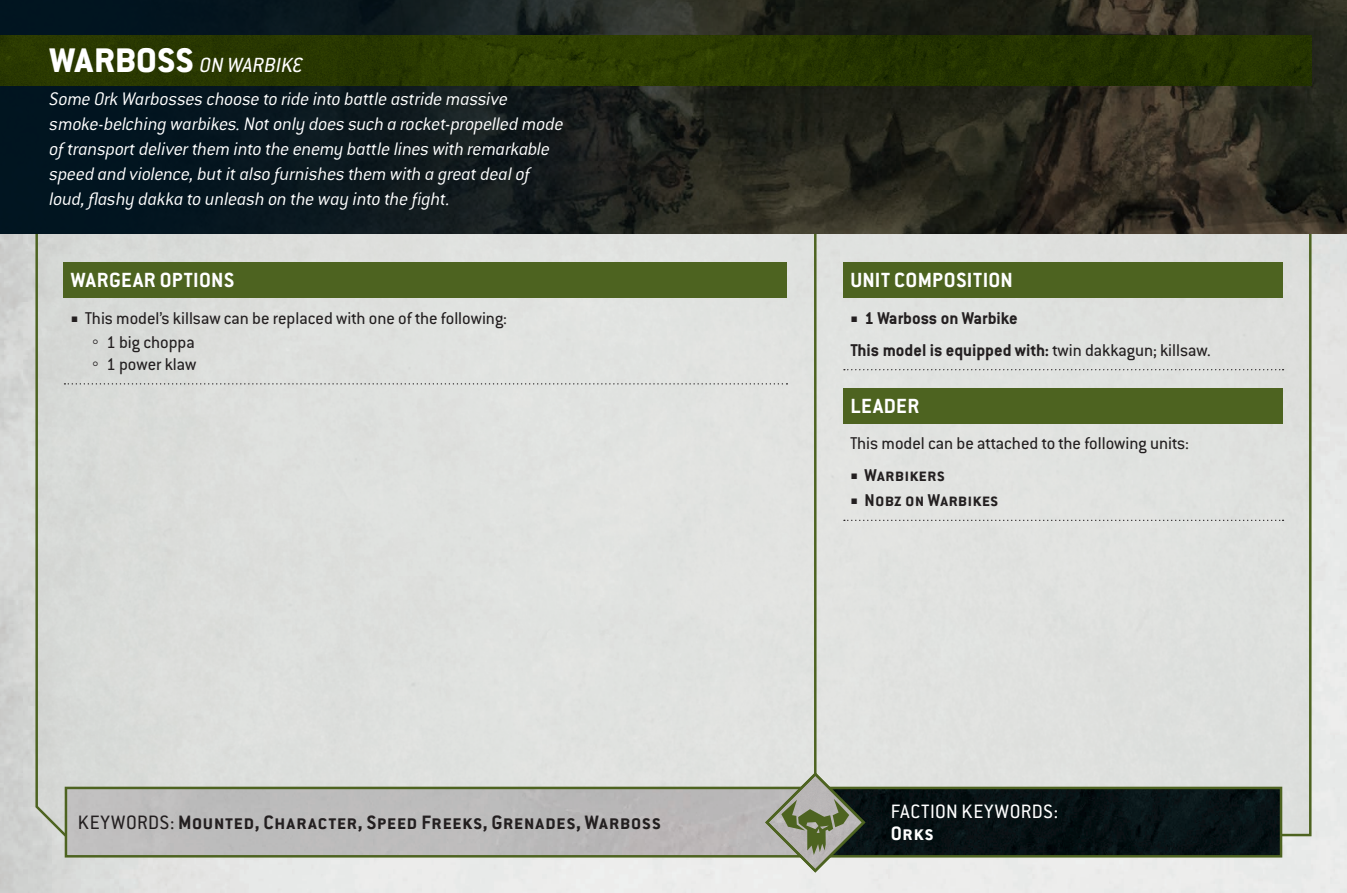
<style>
.page{position:relative;width:1347px;height:893px;background:#fff}
.page>*{position:absolute;margin:0;border:0;box-sizing:border-box;transform-origin:0 0}
.t1{font:700 22.5px "Conduit ITC Std";letter-spacing:.015em;color:#fff}
.t2{font:italic 22.5px "Conduit ITC Std";letter-spacing:.005em;color:#fff}
.t3{font:700 21.25px "Conduit ITC Std";letter-spacing:.01em;color:#231f20}
.t4{font:21.25px "Conduit ITC Std";letter-spacing:.025em;color:#fff}
.t5{font:700 21.25px "Conduit ITC Std";color:#fff}
.t6{font:italic 300 20px/25px "Conduit ITC Std";letter-spacing:-.015em;color:#fff}
.t7{font:18.75px/24.8px "Conduit ITC Std";color:#231f20}
.t8{font:700 18.75px/32px "Conduit ITC Std";color:#231f20}
.s1{font-weight:800;font-style:normal;font-size:37.5px}
.s2{font-family:"Minion Pro"}
.s3{font-family:"Arial"}
.s4{font-weight:400}
.s5{font-family:"Minion Pro";font-weight:400}
</style>
<div class="page">
<div style="left:34px;top:234px;width:1278px;height:603px;background:#dfe1df"></div>
<img style="left:0;top:0;width:1346px;height:234px">
<img style="left:68px;top:790px;width:1211px;height:64px">
<div style="left:65px;top:787px;width:1217px;height:70px;border:2px solid #4d6320"></div>
<img style="left:0;top:35px;width:1311px;height:50px">
<div style="left:64px;top:262px;width:723px;height:36px;background:#4d6320"></div>
<svg style="left:64px;top:383px;width:723px;height:1px"></svg>
<div style="left:843px;top:262px;width:440px;height:36px;background:#4d6320"></div>
<svg style="left:844px;top:369px;width:439px;height:1px"></svg>
<div style="left:843px;top:388px;width:440px;height:35px;background:#4d6320"></div>
<svg style="left:844px;top:520px;width:439px;height:1px"></svg>
<hr style="left:814px;top:234px;width:2px;height:542px;background:#4d6320">
<svg style="left:763px;top:770px;width:104px;height:104px;background:#9ba091"></svg>
<p class="t2" style="left:50px;top:51px;width:255px"><span class="s1">WARBOSS</span> ON WARBIKE</p>
<p class="t6" style="left:50px;top:86px;width:516px">Some Ork Warbosses choose to ride into battle astride massive smoke-belching warbikes. Not only does such a rocket-propelled mode of transport deliver them into the enemy battle lines with remarkable speed and violence, but it also furnishes them with a great deal of loud, flashy dakka to unleash on the way into the fight.</p>
<p class="t1" style="left:71px;top:266px;width:165px">WARGEAR OPTIONS</p>
<p class="t7" style="left:92px;top:305px;width:416px;text-indent:-21px"><span class="s2">■</span> This model’s killsaw can be replaced with one of the following: <span class="s3">◦</span> 1 big choppa</p>
<p class="t7" style="left:92px;top:351px;width:106px"><span class="s3">◦</span> 1 power klaw</p>
<p class="t3" style="left:78px;top:809px;width:584px"><span class="s4">KEYWORDS:</span> Mounted, Character, Speed Freeks, Grenades, Warboss</p>
<p class="t1" style="left:850px;top:266px;width:164px">UNIT COMPOSITION</p>
<p class="t8" style="left:850px;top:301px;width:362px"><span class="s5">■</span> 1 Warboss on Warbike<br>This model is equipped with: <span class="s4">twin dakkagun; killsaw.</span></p>
<p class="t1" style="left:850px;top:392px;width:70px">LEADER</p>
<p class="t7" style="left:850px;top:431px;width:340px">This model can be attached to the following units:</p>
<p class="t8" style="left:850px;top:459px;width:96px"><span class="s5">■</span> Warbikers</p>
<p class="t8" style="left:850px;top:484px;width:150px"><span class="s5">■</span> Nobz on Warbikes</p>
<p class="t4" style="left:891px;top:798px;width:169px">FACTION KEYWORDS:</p>
<p class="t5" style="left:891px;top:821px;width:44px">Orks</p>
</div>
